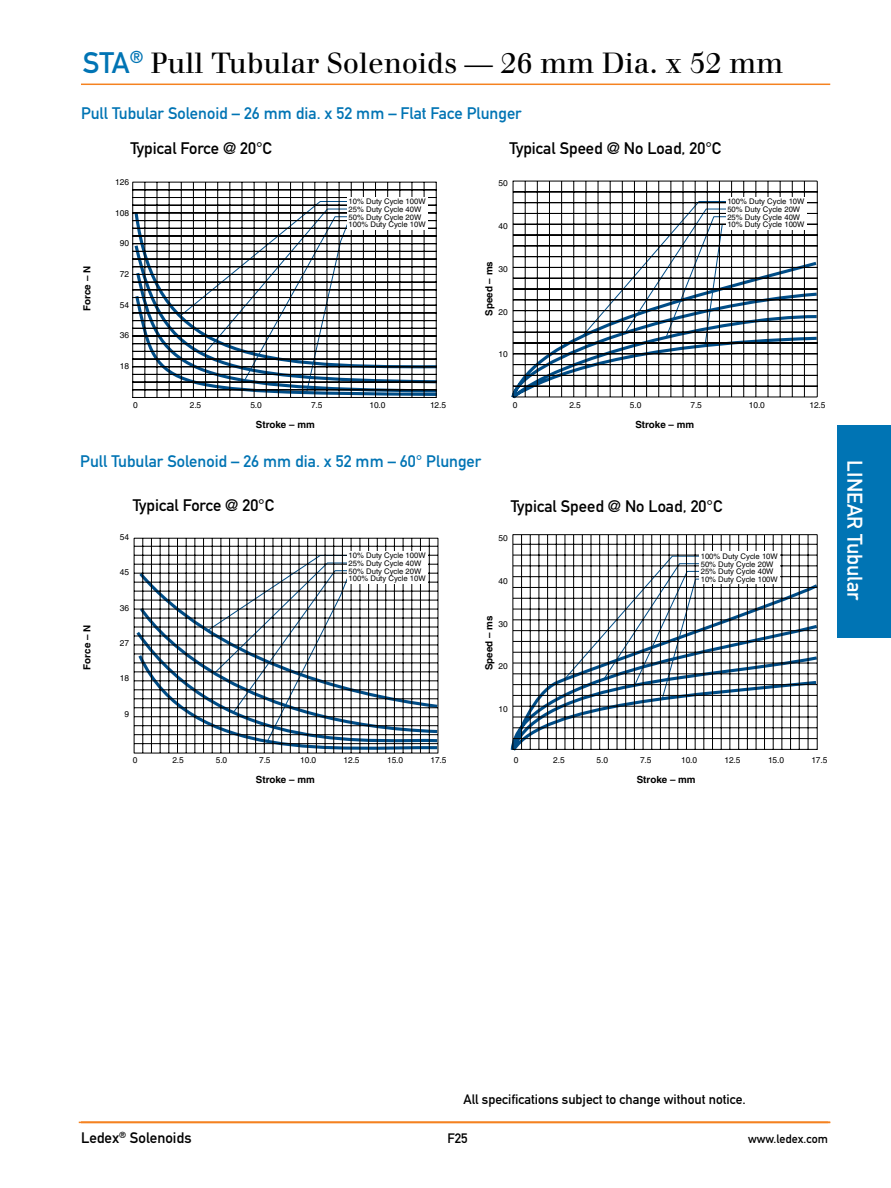
<style>
.page{position:relative;width:891px;height:1188px;background:#fff}
.page>*{position:absolute;margin:0;border:0;box-sizing:border-box;transform-origin:0 0}
.t1{font:28.5px "Walbaum";color:#000}
.t2{font:21px "DIN Mittelschrift";color:#fff}
.t3{font:16.5px "DIN Mittelschrift";color:#0074b4}
.t4{font:16.5px "DIN Mittelschrift";color:#000}
.t5{font:15px "DIN Mittelschrift";color:#000}
.t6{font:13.5px "DIN Mittelschrift";color:#000}
.t7{font:12px "DIN Mittelschrift";color:#000}
.t8{font:700 9.75px "Helvetica";color:#000}
.t9{font:8.4px "Helvetica";color:#000}
.t10{font:7.65px/7.6px "Helvetica";color:#000}
.s1{font-family:"DIN Mittelschrift";font-size:29.25px;color:#0074b4}
</style>
<div class="page">
<hr style="left:81px;top:84px;width:749px;height:1px;background:#f58220">
<div style="left:837px;top:425px;width:54px;height:213px;background:#0074b4"></div>
<hr style="left:79px;top:1122px;width:749px;height:1px;background:#f58220">
<hr style="left:81px;top:1122px;width:749px;height:1px;background:#f58220">
<svg style="left:132px;top:181px;width:305px;height:217px"></svg>
<div style="left:347px;top:197px;width:81px;height:33px;background:#fff"></div>
<svg style="left:512px;top:180px;width:306px;height:218px"></svg>
<div style="left:726px;top:197px;width:81px;height:33px;background:#fff"></div>
<svg style="left:512px;top:534px;width:306px;height:217px"></svg>
<div style="left:700px;top:551px;width:80px;height:33px;background:#fff"></div>
<svg style="left:133px;top:537px;width:306px;height:217px"></svg>
<div style="left:347px;top:551px;width:81px;height:33px;background:#fff"></div>
<h1 class="t1" style="left:83px;top:46px;width:702px"><span class="s1">STA</span><sup>®</sup> Pull Tubular Solenoids — 26 mm Dia. x 52 mm</h1>
<h3 class="t3" style="left:81px;top:103px;width:442px">Pull Tubular Solenoid – 26 mm dia. x 52 mm – Flat Face Plunger</h3>
<h3 class="t4" style="left:130px;top:138px;width:143px">Typical Force @ 20°C</h3>
<h3 class="t4" style="left:510px;top:138px;width:213px">Typical Speed @ No Load, 20°C</h3>
<p class="t9" style="left:115px;top:177px;width:16px">126</p>
<p class="t9" style="left:115px;top:208px;width:16px">108</p>
<p class="t9" style="left:120px;top:239px;width:11px">90</p>
<p class="t9" style="left:499px;top:178px;width:11px">50</p>
<p class="t10" style="left:349px;top:198px;width:79px">10% Duty Cycle 100W<br>25% Duty Cycle 40W<br>50% Duty Cycle 20W<br>100% Duty Cycle 10W</p>
<p class="t10" style="left:727px;top:198px;width:79px">100% Duty Cycle 10W<br>50% Duty Cycle 20W<br>25% Duty Cycle 40W<br>10% Duty Cycle 100W</p>
<p class="t9" style="left:499px;top:221px;width:11px">40</p>
<p class="t8" style="left:81px;top:311px;width:46px;rotate:-90deg">Force – N</p>
<p class="t8" style="left:483px;top:316px;width:56px;rotate:-90deg">Speed – ms</p>
<p class="t9" style="left:499px;top:264px;width:11px">30</p>
<p class="t9" style="left:120px;top:269px;width:11px">72</p>
<p class="t9" style="left:120px;top:300px;width:11px">54</p>
<p class="t9" style="left:499px;top:307px;width:11px">20</p>
<p class="t9" style="left:120px;top:330px;width:11px">36</p>
<p class="t9" style="left:120px;top:361px;width:11px">18</p>
<p class="t9" style="left:133px;top:400px;width:6px">0</p>
<p class="t9" style="left:190px;top:400px;width:13px">2.5</p>
<p class="t9" style="left:250px;top:400px;width:13px">5.0</p>
<p class="t9" style="left:311px;top:400px;width:13px">7.5</p>
<p class="t9" style="left:369px;top:400px;width:18px">10.0</p>
<p class="t9" style="left:430px;top:400px;width:18px">12.5</p>
<p class="t8" style="left:256px;top:419px;width:60px">Stroke – mm</p>
<h3 class="t3" style="left:80px;top:451px;width:402px">Pull Tubular Solenoid – 26 mm dia. x 52 mm – 60° Plunger</h3>
<p class="t9" style="left:499px;top:350px;width:11px">10</p>
<p class="t9" style="left:513px;top:400px;width:6px">0</p>
<p class="t9" style="left:569px;top:400px;width:13px">2.5</p>
<p class="t9" style="left:630px;top:400px;width:13px">5.0</p>
<p class="t9" style="left:691px;top:400px;width:13px">7.5</p>
<p class="t9" style="left:749px;top:400px;width:18px">10.0</p>
<p class="t9" style="left:809px;top:400px;width:18px">12.5</p>
<p class="t8" style="left:635px;top:419px;width:60px">Stroke – mm</p>
<h3 class="t4" style="left:133px;top:496px;width:143px">Typical Force @ 20°C</h3>
<h3 class="t4" style="left:511px;top:496px;width:213px">Typical Speed @ No Load, 20°C</h3>
<p class="t8" style="left:81px;top:670px;width:46px;rotate:-90deg">Force – N</p>
<p class="t9" style="left:120px;top:532px;width:11px">54</p>
<p class="t9" style="left:120px;top:567px;width:11px">45</p>
<p class="t9" style="left:120px;top:603px;width:11px">36</p>
<p class="t9" style="left:120px;top:638px;width:11px">27</p>
<p class="t9" style="left:120px;top:673px;width:11px">18</p>
<p class="t9" style="left:124px;top:709px;width:6px">9</p>
<p class="t10" style="left:349px;top:552px;width:79px">10% Duty Cycle 100W<br>25% Duty Cycle 40W<br>50% Duty Cycle 20W<br>100% Duty Cycle 10W</p>
<p class="t9" style="left:133px;top:755px;width:6px">0</p>
<p class="t9" style="left:172px;top:755px;width:13px">2.5</p>
<p class="t9" style="left:216px;top:755px;width:13px">5.0</p>
<p class="t9" style="left:259px;top:755px;width:13px">7.5</p>
<p class="t9" style="left:300px;top:755px;width:17px">10.0</p>
<p class="t9" style="left:344px;top:755px;width:17px">12.5</p>
<p class="t8" style="left:256px;top:774px;width:60px">Stroke – mm</p>
<p class="t9" style="left:387px;top:755px;width:17px">15.0</p>
<p class="t9" style="left:430px;top:755px;width:17px">17.5</p>
<p class="t9" style="left:499px;top:533px;width:11px">50</p>
<p class="t9" style="left:499px;top:576px;width:11px">40</p>
<p class="t8" style="left:483px;top:670px;width:56px;rotate:-90deg">Speed – ms</p>
<p class="t9" style="left:499px;top:619px;width:11px">30</p>
<p class="t9" style="left:499px;top:661px;width:11px">20</p>
<p class="t9" style="left:499px;top:704px;width:11px">10</p>
<p class="t10" style="left:701px;top:552px;width:79px">100% Duty Cycle 10W<br>50% Duty Cycle 20W<br>25% Duty Cycle 40W<br>10% Duty Cycle 100W</p>
<p class="t9" style="left:514px;top:755px;width:6px">0</p>
<p class="t9" style="left:553px;top:755px;width:13px">2.5</p>
<p class="t9" style="left:597px;top:755px;width:13px">5.0</p>
<p class="t9" style="left:640px;top:755px;width:13px">7.5</p>
<p class="t9" style="left:681px;top:755px;width:17px">10.0</p>
<p class="t9" style="left:725px;top:755px;width:17px">12.5</p>
<p class="t9" style="left:768px;top:755px;width:17px">15.0</p>
<p class="t9" style="left:811px;top:755px;width:17px">17.5</p>
<p class="t8" style="left:637px;top:774px;width:60px">Stroke – mm</p>
<h2 class="t2" style="left:867px;top:460px;width:142px;rotate:90deg">LINEAR Tubular</h2>
<h3 class="t6" style="left:464px;top:1091px;width:284px">All specifications subject to change without notice.</h3>
<h3 class="t5" style="left:81px;top:1129px;width:112px">Ledex<sup>®</sup> Solenoids</h3>
<h3 class="t6" style="left:448px;top:1131px;width:22px">F25</h3>
<h3 class="t7" style="left:748px;top:1132px;width:81px">www.ledex.com</h3>
</div>
